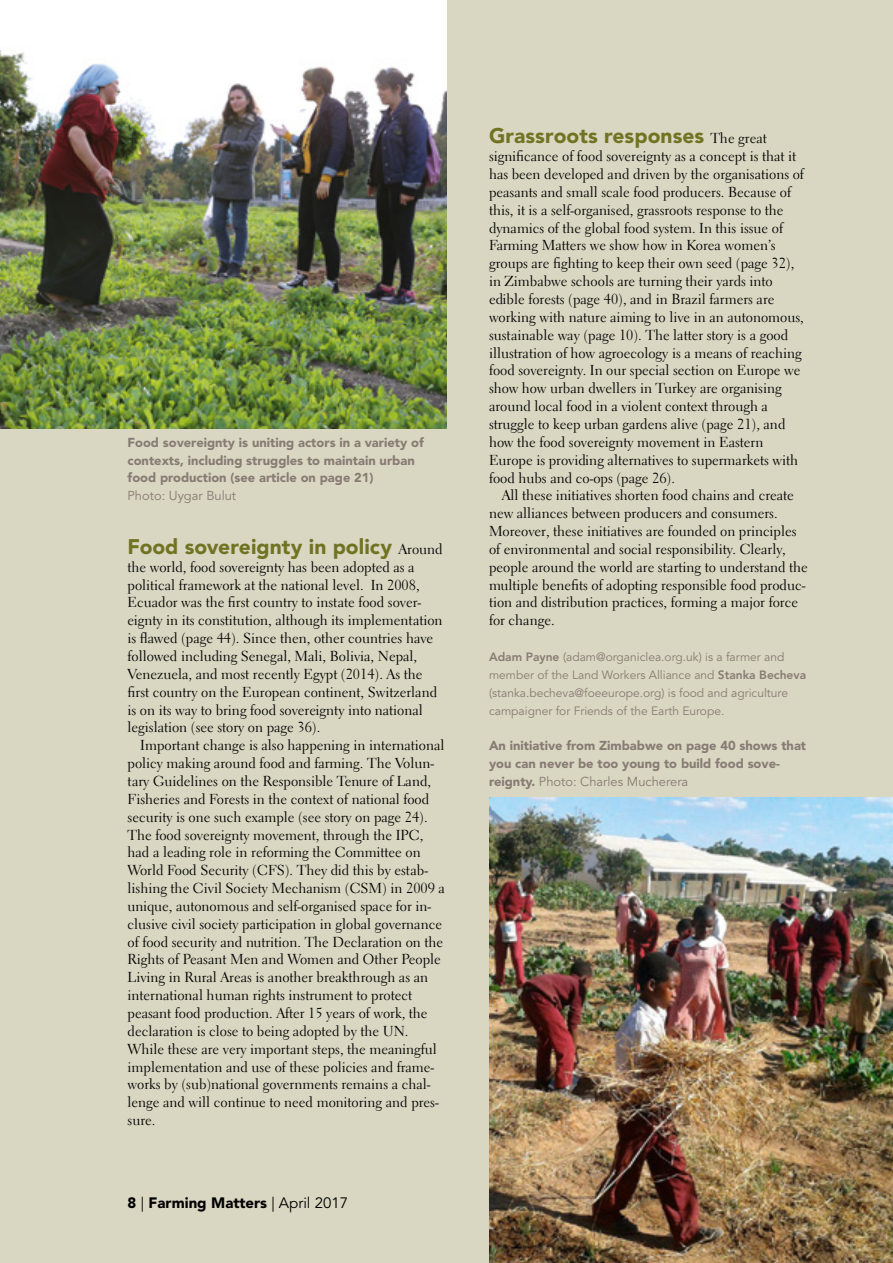
<style>
.page{position:relative;width:893px;height:1263px;background:#d9d6c1}
.page>*{position:absolute;margin:0;border:0;box-sizing:border-box;transform-origin:0 0}
.t1{font:900 21px "Avenir LT Std";color:#707422}
.t2{font:900 15px "Avenir LT Std";color:#000}
.t3{font:14.4px/17.9px "Electra LT Std";color:#000}
.t4{font:900 12.9px/17.9px "Avenir LT Std";color:#877b74}
.t5{font:12.9px "Avenir LT Std";color:#877b74}
.t6{font:12px/17.9px "Avenir LT Std";color:#877b74}
.s1{font-family:"Electra LT Std";font-weight:400;font-size:14.4px;color:#000}
.s2{font-weight:800}
.s3{font-weight:400}
</style>
<div class="page">
<img style="left:489px;top:797px;width:404px;height:466px">
<img style="left:0;top:0;width:446px;height:429px">
<h1 class="t1" style="left:489px;top:123px;width:279px">Grassroots responses <span class="s1">The great</span></h1>
<p class="t3" style="left:489px;top:147px;width:316px">significance of food sovereignty as a concept is that it has been developed and driven by the organisations of peasants and small scale food producers. Because of this, it is a self-organised, grassroots response to the dynamics of the global food system. In this issue of Farming Matters we show how in Korea women’s groups are fighting to keep their own seed (page 32), in Zimbabwe schools are turning their yards into edible forests (page 40), and in Brazil farmers are working with nature aiming to live in an autonomous, sustainable way (page 10). The latter story is a good illustration of how agroecology is a means of reaching food sovereignty. In our special section on Europe we show how urban dwellers in Turkey are organising around local food in a violent context through a struggle to keep urban gardens alive (page 21), and how the food sovereignty movement in Eastern Europe is providing alternatives to supermarkets with food hubs and co-ops (page 26).</p>
<p class="t3" style="left:489px;top:487px;width:320px;text-indent:13px">All these initiatives shorten food chains and create new alliances between producers and consumers.<br>Moreover, these initiatives are founded on principles of environmental and social responsibility. Clearly, people around the world are starting to understand the multiple benefits of adopting responsible food produc&shy;tion and distribution practices, forming a major force for change.</p>
<p class="t6" style="left:489px;top:648px;width:319px"><span class="s2">Adam Payne</span> (adam@organiclea.org.uk) is a farmer and member of the Land Workers Alliance and <span class="s2">Stanka Becheva </span>(stanka.becheva@foeeurope.org) is food and agriculture campaigner for Friends of the Earth Europe.</p>
<p class="t4" style="left:128px;top:433px;width:298px">Food sovereignty is uniting actors in a variety of contexts, including struggles to maintain urban food production (see article on page 21)</p>
<p class="t5" style="left:128px;top:488px;width:110px">Photo: Uygar Bulut</p>
<h1 class="t1" style="left:128px;top:534px;width:317px">Food sovereignty in policy <span class="s1">Around</span></h1>
<p class="t3" style="left:128px;top:558px;width:317px">the world, food sovereignty has been adopted as a political framework at the national level. In 2008, Ecuador was the first country to instate food sover&shy;eignty in its constitution, although its implementation is flawed (page 44). Since then, other countries have followed including Senegal, Mali, Bolivia, Nepal, Venezuela, and most recently Egypt (2014). As the first country on the European continent, Switzerland is on its way to bring food sovereignty into national legislation (see story on page 36).</p>
<p class="t3" style="left:128px;top:736px;width:319px;text-indent:13px">Important change is also happening in international policy making around food and farming. The Volun&shy;tary Guidelines on the Responsible Tenure of Land, Fisheries and Forests in the context of national food security is one such example (see story on page 24).<br>The food sovereignty movement, through the IPC, had a leading role in reforming the Committee on World Food Security (CFS). They did this by estab&shy;lishing the Civil Society Mechanism (CSM) in 2009 a unique, autonomous and self-organised space for in&shy;clusive civil society participation in global governance of food security and nutrition. The Declaration on the Rights of Peasant Men and Women and Other People Living in Rural Areas is another breakthrough as an international human rights instrument to protect peasant food production. After 15 years of work, the declaration is close to being adopted by the UN.<br>While these are very important steps, the meaningful implementation and use of these policies and frame&shy;works by (sub)national governments remains a chal&shy;lenge and will continue to need monitoring and pres&shy;sure.</p>
<p class="t4" style="left:489px;top:737px;width:319px">An initiative from Zimbabwe on page 40 shows that you can never be too young to build food sove&shy;reignty. <span class="s3">Photo: Charles Mucherera</span></p>
<p class="t2" style="left:128px;top:1193px;width:222px">8 <span class="s3">|</span> Farming Matters <span class="s3">| April 2017</span></p>
</div>
